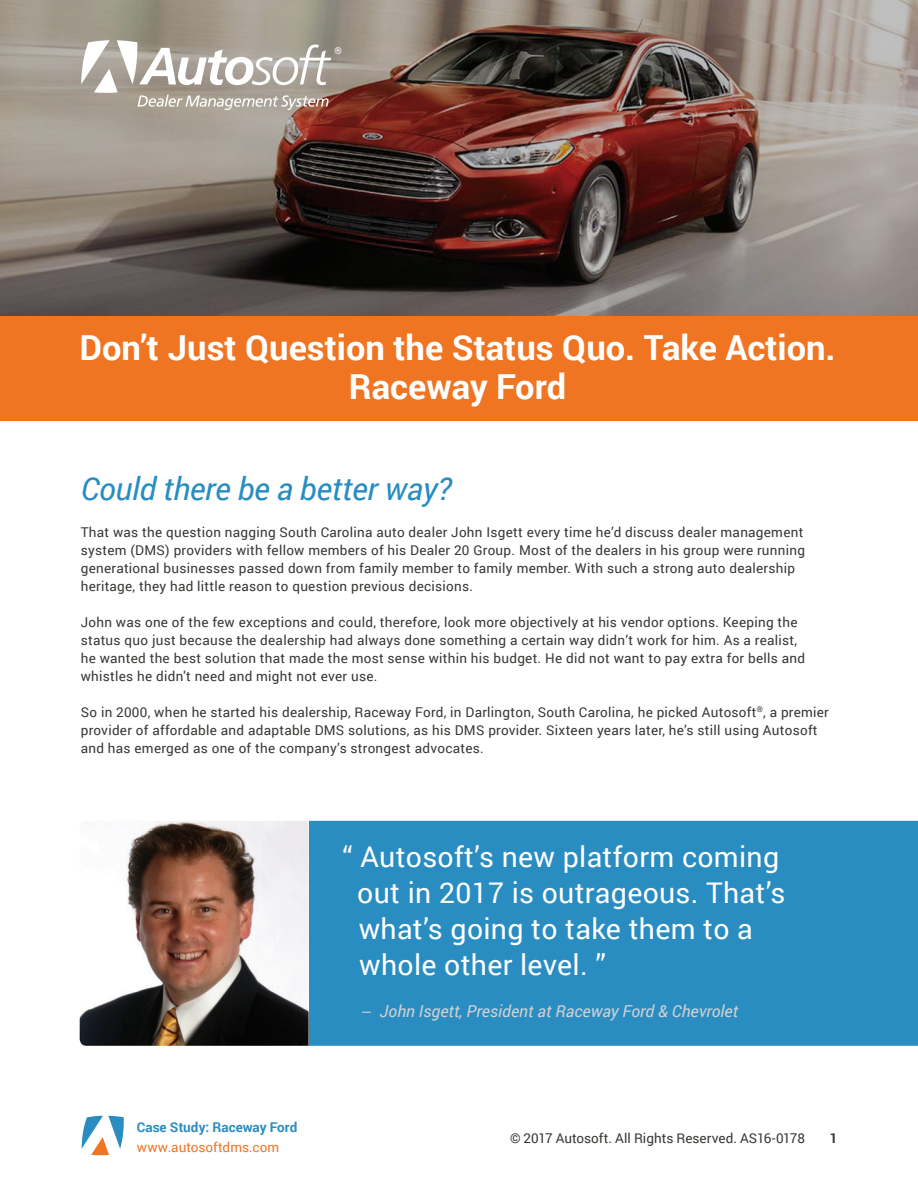
<style>
.page{position:relative;width:918px;height:1188px;background:#fff}
.page>*{position:absolute;margin:0;border:0;box-sizing:border-box;transform-origin:0 0}
.t1{font:700 34.5px/39px "Roboto";color:#fff;text-align:center}
.t2{font:italic 31.5px "Roboto";letter-spacing:-.01em;color:#298dc2}
.t3{font:28.5px/36px "Roboto";letter-spacing:.01em;color:#fff}
.t4{font:italic 16.5px "Roboto";color:#d2d1d1}
.t5{font:13.5px/18px "Roboto";letter-spacing:.02em;color:#373834}
.t6{font:13.5px "Roboto";letter-spacing:-.005em;color:#373834}
.t7{font:700 13.5px "Roboto";color:#298dc2}
.t8{font:13.5px "Roboto";color:#f07523}
.t9{font:700 13.5px "Roboto";color:#373834}
.t10{font:9.45px "Roboto";color:#fff}
.s1{font-family:"Fedra Sans Alt Std";font-style:normal}
</style>
<div class="page">
<img style="left:80px;top:821px;width:229px;height:225px">
<div style="left:309px;top:821px;width:609px;height:225px;background:#298dc2"></div>
<svg style="left:0;top:0;width:918px;height:316px;background:#75645d"></svg>
<div style="left:0;top:316px;width:918px;height:104px;background:#f07523"></div>
<svg style="left:81px;top:40px;width:250px;height:70px"></svg>
<svg style="left:82px;top:1116px;width:42px;height:39px"></svg>
<p class="t10" style="left:335px;top:44px;width:9px">®</p>
<h1 class="t1" style="left:79px;top:326px;width:758px">Don’t Just Question the Status Quo. Take Action.<br>Raceway Ford</h1>
<h2 class="t2" style="left:81px;top:467px;width:372px">Could there be a better way?</h2>
<p class="t5" style="left:81px;top:522px;width:726px">That was the question nagging South Carolina auto dealer John Isgett every time he’d discuss dealer management system (DMS) providers with fellow members of his Dealer 20 Group. Most of the dealers in his group were running generational businesses passed down from family member to family member. With such a strong auto dealership heritage, they had little reason to question previous decisions.</p>
<p class="t5" style="left:81px;top:612px;width:726px">John was one of the few exceptions and could, therefore, look more objectively at his vendor options. Keeping the status quo just because the dealership had always done something a certain way didn’t work for him. As a realist, he wanted the best solution that made the most sense within his budget. He did not want to pay extra for bells and whistles he didn't need and might not ever use.</p>
<p class="t5" style="left:81px;top:702px;width:750px;line-height:18.5px">So in 2000, when he started his dealership, Raceway Ford, in Darlington, South Carolina, he picked Autosoft<sup>®</sup>, a premier provider of affordable and adaptable DMS solutions, as his DMS provider. Sixteen years later, he’s still using Autosoft and has emerged as one of the company’s strongest advocates.</p>
<p class="t7" style="left:137px;top:1118px;width:162px">Case Study: Raceway Ford</p>
<p class="t8" style="left:137px;top:1138px;width:144px">www.autosoftdms.com</p>
<h3 class="t3" style="left:357px;top:838px;width:430px;text-indent:-15px">“ Autosoft’s new platform coming out in 2017 is outrageous. That’s what’s going to take them to a whole other level. ”</h3>
<p class="t4" style="left:362px;top:1000px;width:378px"><span class="s1">–</span> John Isgett, President at Raceway Ford &amp; Chevrolet</p>
<p class="t6" style="left:510px;top:1128px;width:297px">© 2017 Autosoft. All Rights Reserved. AS16-0178</p>
<p class="t9" style="left:830px;top:1128px;width:9px">1</p>
</div>
